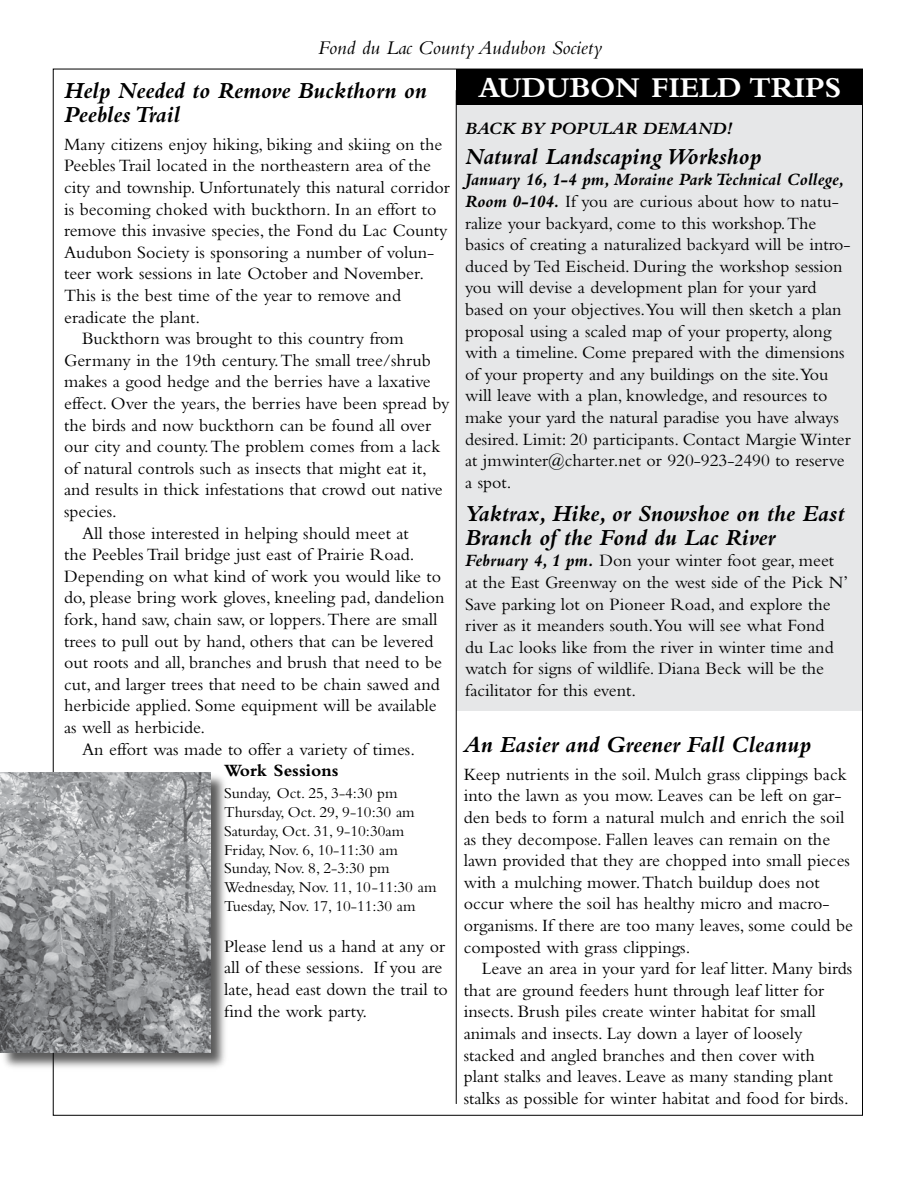
<style>
.page{position:relative;width:918px;height:1188px;background:#fff}
.page>*{position:absolute;margin:0;border:0;box-sizing:border-box;transform-origin:0 0}
.t1{font:700 30px "Bembo";color:#fff}
.t2{font:italic 700 24px/24px "Bembo";color:#000}
.t3{font:italic 20.25px "Bembo";color:#000}
.t4{font:18px/21.6px "Bembo";color:#000}
.t5{font:italic 700 18px "Bembo";color:#000}
.t6{font:700 18px "Bembo";color:#000}
.t7{font:15.75px/18.9px "Bembo";color:#000}
.s1{font-weight:700;font-style:italic}
</style>
<div class="page">
<div style="left:457px;top:105px;width:405px;height:606px;background:#e6e7e8"></div>
<hr style="left:456px;top:90px;width:1px;height:1014px;background:#000">
<div style="left:456px;top:69px;width:406px;height:36px;background:#000"></div>
<div style="left:0;top:772px;width:229px;height:300px;background:#000;opacity:.65"></div>
<img style="left:0;top:772px;width:211px;height:281px">
<p class="t3" style="left:318px;top:36px;width:286px">Fond du Lac County Audubon Society</p>
<h1 class="t1" style="left:478px;top:71px;width:365px">AUDUBON FIELD TRIPS</h1>
<p class="t5" style="left:465px;top:118px;width:269px">BACK BY POPULAR DEMAND!</p>
<h2 class="t2" style="left:465px;top:144px;width:298px">Natural Landscaping Workshop</h2>
<p class="t4" style="left:465px;top:169px;width:387px"><span class="s1">January 16, 1-4 pm, Moraine Park Technical College, Room 0-104.</span> If you are curious about how to natu&shy;ralize your backyard, come to this workshop. The basics of creating a naturalized backyard will be intro&shy;duced by Ted Eischeid. During the workshop session you will devise a development plan for your yard based on your objectives.You will then sketch a plan proposal using a scaled map of your property, along with a timeline. Come prepared with the dimensions of your property and any buildings on the site.You will leave with a plan, knowledge, and resources to make your yard the natural paradise you have always desired. Limit: 20 participants. Contact Margie Winter at jmwinter@charter.net or 920-923-2490 to reserve a spot.</p>
<h2 class="t2" style="left:465px;top:501px;width:381px">Yaktrax, Hike, or Snowshoe on the East<br>Branch of the Fond du Lac River</h2>
<p class="t4" style="left:465px;top:550px;width:384px"><span class="s1">February 4, 1 pm.</span> Don your winter foot gear, meet at the East Greenway on the west side of the Pick N’ Save parking lot on Pioneer Road, and explore the river as it meanders south.You will see what Fond<br>du Lac looks like from the river in winter time and watch for signs of wildlife. Diana Beck will be the facilitator for this event.</p>
<h2 class="t2" style="left:64px;top:79px;width:365px">Help Needed to Remove Buckthorn on<br>Peebles Trail</h2>
<p class="t4" style="left:64px;top:133px;width:380px">Many citizens enjoy hiking, biking and skiing on the</p>
<p class="t4" style="left:64px;top:155px;width:368px">Peebles Trail located in the northeastern area of the</p>
<p class="t4" style="left:64px;top:176px;width:387px">city and township. Unfortunately this natural corridor</p>
<p class="t4" style="left:64px;top:198px;width:374px">is becoming choked with buckthorn. In an effort to</p>
<p class="t4" style="left:64px;top:220px;width:385px">remove this invasive species, the Fond du Lac County</p>
<p class="t4" style="left:64px;top:241px;width:372px">Audubon Society is sponsoring a number of volun-</p>
<p class="t4" style="left:64px;top:263px;width:361px">teer work sessions in late October and November.</p>
<p class="t4" style="left:64px;top:284px;width:338px">This is the best time of the year to remove and</p>
<p class="t4" style="left:64px;top:306px;width:137px">eradicate the plant.</p>
<p class="t4" style="left:82px;top:328px;width:323px">Buckthorn was brought to this country from</p>
<p class="t4" style="left:64px;top:349px;width:368px">Germany in the 19th century. The small tree/shrub</p>
<p class="t4" style="left:64px;top:371px;width:368px">makes a good hedge and the berries have a laxative</p>
<p class="t4" style="left:64px;top:392px;width:387px">effect. Over the years, the berries have been spread by</p>
<p class="t4" style="left:64px;top:414px;width:368px">the birds and now buckthorn can be found all over</p>
<p class="t4" style="left:64px;top:436px;width:378px">our city and county. The problem comes from a lack</p>
<p class="t4" style="left:64px;top:457px;width:364px">of natural controls such as insects that might eat it,</p>
<p class="t4" style="left:64px;top:479px;width:380px">and results in thick infestations that crowd out native</p>
<p class="t4" style="left:64px;top:500px;width:54px">species.</p>
<p class="t4" style="left:82px;top:522px;width:328px">All those interested in helping should meet at</p>
<p class="t4" style="left:64px;top:544px;width:352px">the Peebles Trail bridge just east of Prairie Road.</p>
<p class="t4" style="left:64px;top:565px;width:379px">Depending on what kind of work you would like to</p>
<p class="t4" style="left:64px;top:587px;width:382px">do, please bring work gloves, kneeling pad, dandelion</p>
<p class="t4" style="left:64px;top:608px;width:375px">fork, hand saw, chain saw, or loppers. There are small</p>
<p class="t4" style="left:64px;top:630px;width:371px">trees to pull out by hand, others that can be levered</p>
<p class="t4" style="left:64px;top:652px;width:379px">out roots and all, branches and brush that need to be</p>
<p class="t4" style="left:64px;top:673px;width:377px">cut, and larger trees that need to be chain sawed and</p>
<p class="t4" style="left:64px;top:695px;width:374px">herbicide applied. Some equipment will be available</p>
<p class="t4" style="left:64px;top:716px;width:143px">as well as herbicide.</p>
<p class="t4" style="left:82px;top:738px;width:334px">An effort was made to offer a variety of times.</p>
<p class="t6" style="left:224px;top:761px;width:116px">Work Sessions</p>
<p class="t7" style="left:224px;top:783px;width:214px">Sunday, Oct. 25, 3-4:30 pm<br>Thursday, Oct. 29, 9-10:30 am<br>Saturday, Oct. 31, 9-10:30am<br>Friday, Nov. 6, 10-11:30 am<br>Sunday, Nov. 8, 2-3:30 pm<br>Wednesday, Nov. 11, 10-11:30 am<br>Tuesday, Nov. 17, 10-11:30 am</p>
<p class="t4" style="left:224px;top:935px;width:225px">Please lend us a hand at any or all of these sessions. If you are late, head east down the trail to find the work party.</p>
<h2 class="t2" style="left:464px;top:733px;width:349px">An Easier and Greener Fall Cleanup</h2>
<p class="t4" style="left:464px;top:763px;width:391px">Keep nutrients in the soil. Mulch grass clippings back into the lawn as you mow. Leaves can be left on gar&shy;den beds to form a natural mulch and enrich the soil as they decompose. Fallen leaves can remain on the lawn provided that they are chopped into small pieces with a mulching mower. Thatch buildup does not occur where the soil has healthy micro and macro&shy;organisms. If there are too many leaves, some could be composted with grass clippings.</p>
<p class="t4" style="left:464px;top:958px;width:390px;text-indent:18px">Leave an area in your yard for leaf litter. Many birds that are ground feeders hunt through leaf litter for insects. Brush piles create winter habitat for small animals and insects. Lay down a layer of loosely stacked and angled branches and then cover with plant stalks and leaves. Leave as many standing plant stalks as possible for winter habitat and food for birds.</p>
</div>
